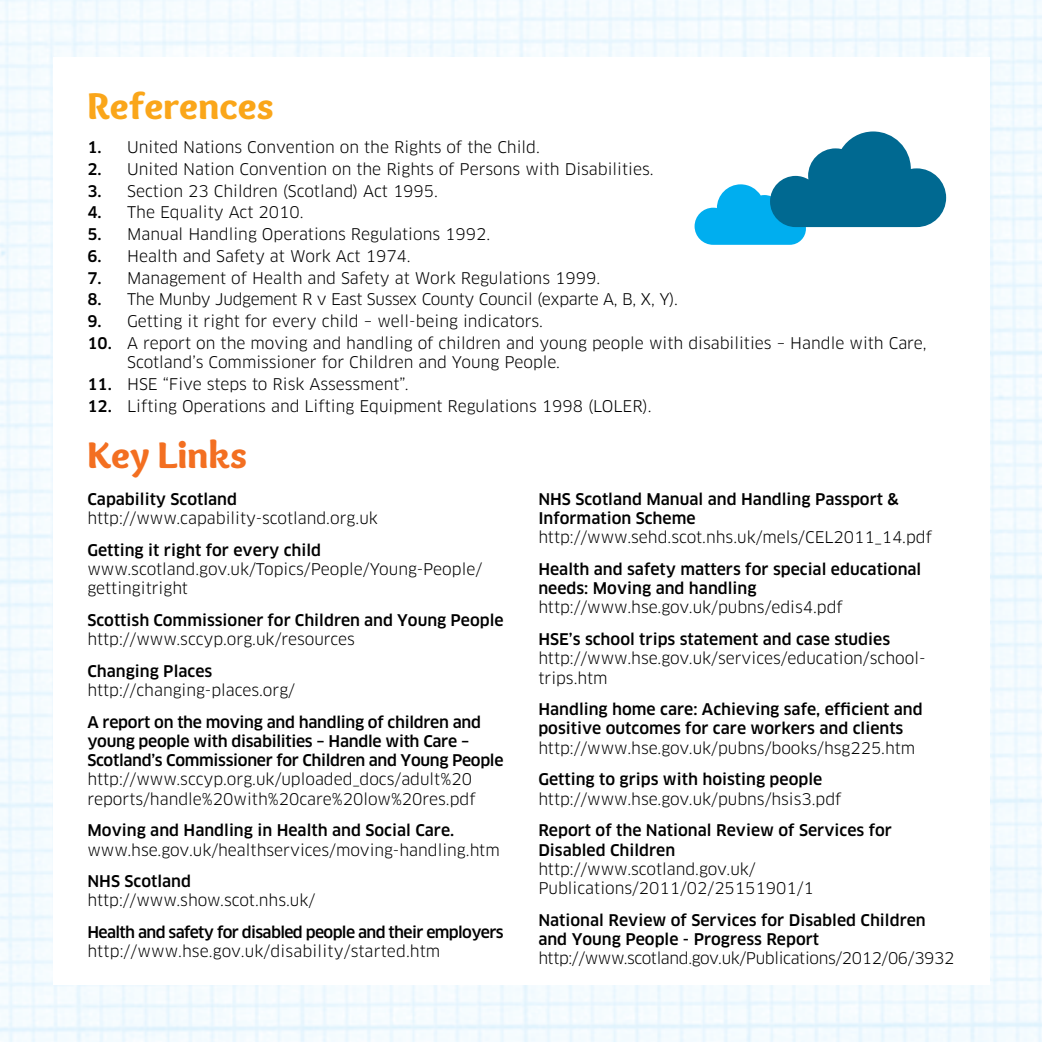
<style>
.page{position:relative;width:1042px;height:1042px;background:#fff}
.page>*{position:absolute;margin:0;border:0;box-sizing:border-box;transform-origin:0 0}
.t1{font:900 38.5px "Overlock";color:#faa61a}
.t2{font:900 38.5px "Overlock";color:#f36f21}
.t3{font:15.75px/19.2px "Clan";color:#000}
.t4{font:500 15.75px/19.2px "Clan";color:#000}
.t5{font:500 15.75px/19.2px "Clan";letter-spacing:-.02em;color:#000}
.t6{font:15.75px "Clan";letter-spacing:-.02em;color:#000}
.t7{font:15.75px "Clan";letter-spacing:-.025em;color:#000}
.t8{font:500 15.75px "Clan";letter-spacing:-.04em;color:#000}
.s1{font-weight:500}
</style>
<div class="page">
<svg style="left:694px;top:131px;width:252px;height:114px"></svg>
<h1 class="t1" style="left:87px;top:82px;width:188px">references</h1>
<p class="t3" style="left:87px;top:138px;width:454px"><span class="s1">1.</span> United Nations Convention on the Rights of the Child.</p>
<p class="t3" style="left:87px;top:160px;width:568px"><span class="s1">2.</span> United Nation Convention on the Rights of Persons with Disabilities.</p>
<p class="t3" style="left:87px;top:181px;width:352px"><span class="s1">3.</span> Section 23 Children (Scotland) Act 1995.</p>
<p class="t3" style="left:87px;top:203px;width:218px"><span class="s1">4.</span> The Equality Act 2010.</p>
<p class="t3" style="left:87px;top:225px;width:404px"><span class="s1">5.</span> Manual Handling Operations Regulations 1992.</p>
<p class="t3" style="left:87px;top:247px;width:325px"><span class="s1">6.</span> Health and Safety at Work Act 1974.</p>
<p class="t3" style="left:87px;top:268px;width:514px"><span class="s1">7.</span> Management of Health and Safety at Work Regulations 1999.</p>
<p class="t6" style="left:87px;top:290px;width:592px"><span class="s1">8.</span> The Munby Judgement R v East Sussex County Council (exparte A, B, X, Y).</p>
<p class="t3" style="left:87px;top:312px;width:457px"><span class="s1">9.</span> Getting it right for every child – well-being indicators.</p>
<p class="t3" style="left:127px;top:334px;width:801px;text-indent:-40px"><span class="s1">10.</span> A report on the moving and handling of children and young people with disabilities – Handle with Care,<br>Scotland’s Commissioner for Children and Young People.</p>
<p class="t3" style="left:87px;top:375px;width:323px"><span class="s1">11.</span> HSE “Five steps to Risk Assessment”.</p>
<p class="t3" style="left:87px;top:396px;width:565px"><span class="s1">12.</span> Lifting Operations and Lifting Equipment Regulations 1998 (LOLER).</p>
<h1 class="t2" style="left:87px;top:431px;width:161px">Key Links</h1>
<p class="t4" style="left:87px;top:489px;width:151px">Capability Scotland</p>
<p class="t3" style="left:87px;top:509px;width:292px">http://www.capability-scotland.org.uk</p>
<p class="t4" style="left:87px;top:540px;width:235px">Getting it right for every child</p>
<p class="t3" style="left:87px;top:560px;width:396px">www.scotland.gov.uk/Topics/People/Young-People/ gettingitright</p>
<p class="t4" style="left:87px;top:610px;width:418px">Scottish Commissioner for Children and Young People</p>
<p class="t3" style="left:87px;top:630px;width:269px">http://www.sccyp.org.uk/resources</p>
<p class="t4" style="left:87px;top:661px;width:126px">Changing Places</p>
<p class="t3" style="left:87px;top:681px;width:209px">http://changing-places.org/</p>
<p class="t5" style="left:87px;top:712px;width:418px">A report on the moving and handling of children and young people with disabilities – Handle with Care –<br>Scotland’s Commissioner for Children and Young People</p>
<p class="t3" style="left:87px;top:770px;width:390px">http://www.sccyp.org.uk/uploaded_docs/adult%20 reports/handle%20with%20care%20low%20res.pdf</p>
<p class="t4" style="left:87px;top:821px;width:368px">Moving and Handling in Health and Social Care.</p>
<p class="t3" style="left:87px;top:840px;width:414px">www.hse.gov.uk/healthservices/moving-handling.htm</p>
<p class="t4" style="left:87px;top:872px;width:105px">NHS Scotland</p>
<p class="t3" style="left:87px;top:891px;width:229px">http://www.show.scot.nhs.uk/</p>
<p class="t8" style="left:87px;top:922px;width:418px">Health and safety for disabled people and their employers</p>
<p class="t3" style="left:87px;top:942px;width:354px">http://www.hse.gov.uk/disability/started.htm</p>
<p class="t4" style="left:538px;top:489px;width:362px">NHS Scotland Manual and Handling Passport &amp;<br>Information Scheme</p>
<p class="t3" style="left:538px;top:528px;width:395px">http://www.sehd.scot.nhs.uk/mels/CEL2011_14.pdf</p>
<p class="t4" style="left:538px;top:560px;width:384px">Health and safety matters for special educational needs: Moving and handling</p>
<p class="t3" style="left:538px;top:598px;width:306px">http://www.hse.gov.uk/pubns/edis4.pdf</p>
<p class="t4" style="left:538px;top:630px;width:353px">HSE’s school trips statement and case studies</p>
<p class="t3" style="left:538px;top:649px;width:389px">http://www.hse.gov.uk/services/education/school&shy;trips.htm</p>
<p class="t4" style="left:538px;top:700px;width:386px">Handling home care: Achieving safe, efficient and positive outcomes for care workers and clients</p>
<p class="t3" style="left:538px;top:738px;width:378px">http://www.hse.gov.uk/pubns/books/hsg225.htm</p>
<p class="t4" style="left:538px;top:770px;width:285px">Getting to grips with hoisting people</p>
<p class="t3" style="left:538px;top:789px;width:305px">http://www.hse.gov.uk/pubns/hsis3.pdf</p>
<p class="t4" style="left:538px;top:821px;width:355px">Report of the National Review of Services for<br>Disabled Children</p>
<p class="t3" style="left:538px;top:859px;width:277px">http://www.scotland.gov.uk/<br>Publications/2011/02/25151901/1</p>
<p class="t4" style="left:538px;top:910px;width:389px">National Review of Services for Disabled Children and Young People - Progress Report</p>
<p class="t7" style="left:538px;top:948px;width:418px">http://www.scotland.gov.uk/Publications/2012/06/3932</p>
</div>
